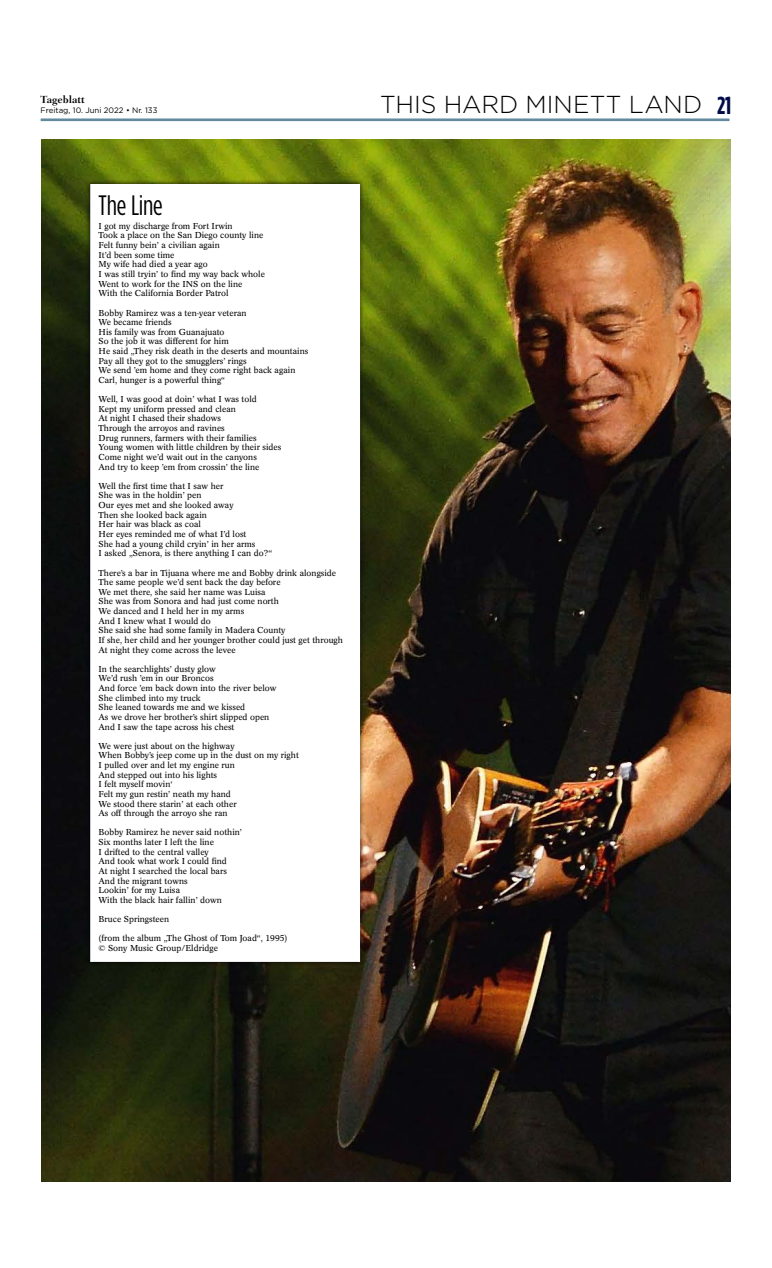
<style>
.page{position:relative;width:772px;height:1268px;background:#fff}
.page>*{position:absolute;margin:0;border:0;box-sizing:border-box;transform-origin:0 0}
.t1{font:28px "Gotham Condensed";letter-spacing:-.005em;color:#000}
.t2{font:300 24.5px "Gotham";color:#000}
.t3{font:700 24.5px "Gotham Condensed";color:#000b47}
.t4{font:700 10.5px "Fairfield LH";color:#000}
.t5{font:8.49px/9.6px "Concorde BE";color:#000}
.t6{font:7.88px "Gotham";color:#000}
</style>
<div class="page">
<img style="left:42px;top:140px;width:688px;height:1041px">
<div style="left:85px;top:179px;width:279px;height:787px;background:#000;opacity:.75"></div>
<div style="left:91px;top:184px;width:268px;height:777px;background:#fff"></div>
<hr style="left:41px;top:118px;width:688px;height:3px;background:#628a9e">
<p class="t4" style="left:41px;top:94px;width:46px">Tageblatt</p>
<p class="t6" style="left:41px;top:105px;width:118px">Freitag, 10. Juni 2022 • Nr. 133</p>
<h2 class="t3" style="left:716px;top:91px;width:16px">21</h2>
<h2 class="t2" style="left:380px;top:89px;width:323px">THIS HARD MINETT LAND</h2>
<h1 class="t1" style="left:99px;top:189px;width:66px">The Line</h1>
<p class="t5" style="left:99px;top:221px;width:168px">I got my discharge from Fort Irwin<br>Took a place on the San Diego county line<br>Felt funny bein’ a civilian again<br>It’d been some time<br>My wife had died a year ago<br>I was still tryin’ to find my way back whole<br>Went to work for the INS on the line<br>With the California Border Patrol</p>
<p class="t5" style="left:99px;top:308px;width:211px">Bobby Ramirez was a ten-year veteran<br>We became friends<br>His family was from Guanajuato<br>So the job it was different for him<br>He said „They risk death in the deserts and mountains Pay all they got to the smugglers’ rings<br>We send ’em home and they come right back again Carl, hunger is a powerful thing“</p>
<p class="t5" style="left:99px;top:394px;width:184px">Well, I was good at doin’ what I was told<br>Kept my uniform pressed and clean<br>At night I chased their shadows<br>Through the arroyos and ravines<br>Drug runners, farmers with their families Young women with little children by their sides Come night we’d wait out in the canyons<br>And try to keep ’em from crossin’ the line</p>
<p class="t5" style="left:99px;top:481px;width:175px">Well the first time that I saw her<br>She was in the holdin’ pen<br>Our eyes met and she looked away<br>Then she looked back again<br>Her hair was black as coal<br>Her eyes reminded me of what I’d lost<br>She had a young child cryin’ in her arms<br>I asked „Senora, is there anything I can do?“</p>
<p class="t5" style="left:99px;top:568px;width:246px">There’s a bar in Tijuana where me and Bobby drink alongside The same people we’d sent back the day before<br>We met there, she said her name was Luisa<br>She was from Sonora and had just come north<br>We danced and I held her in my arms<br>And I knew what I would do<br>She said she had some family in Madera County<br>If she, her child and her younger brother could just get through At night they come across the levee</p>
<p class="t5" style="left:99px;top:664px;width:179px">In the searchlights’ dusty glow<br>We’d rush ’em in our Broncos<br>And force ’em back down into the river below She climbed into my truck<br>She leaned towards me and we kissed<br>As we drove her brother’s shirt slipped open And I saw the tape across his chest</p>
<p class="t5" style="left:99px;top:741px;width:202px">We were just about on the highway<br>When Bobby’s jeep come up in the dust on my right<br>I pulled over and let my engine run<br>And stepped out into his lights<br>I felt myself movin‘<br>Felt my gun restin’ neath my hand<br>We stood there starin’ at each other<br>As off through the arroyo she ran</p>
<p class="t5" style="left:99px;top:827px;width:145px">Bobby Ramirez he never said nothin’<br>Six months later I left the line<br>I drifted to the central valley<br>And took what work I could find<br>At night I searched the local bars<br>And the migrant towns<br>Lookin’ for my Luisa<br>With the black hair fallin’ down</p>
<p class="t5" style="left:99px;top:914px;width:72px">Bruce Springsteen</p>
<p class="t5" style="left:99px;top:933px;width:190px">(from the album „The Ghost of Tom Joad“, 1995) © Sony Music Group/Eldridge</p>
</div>
